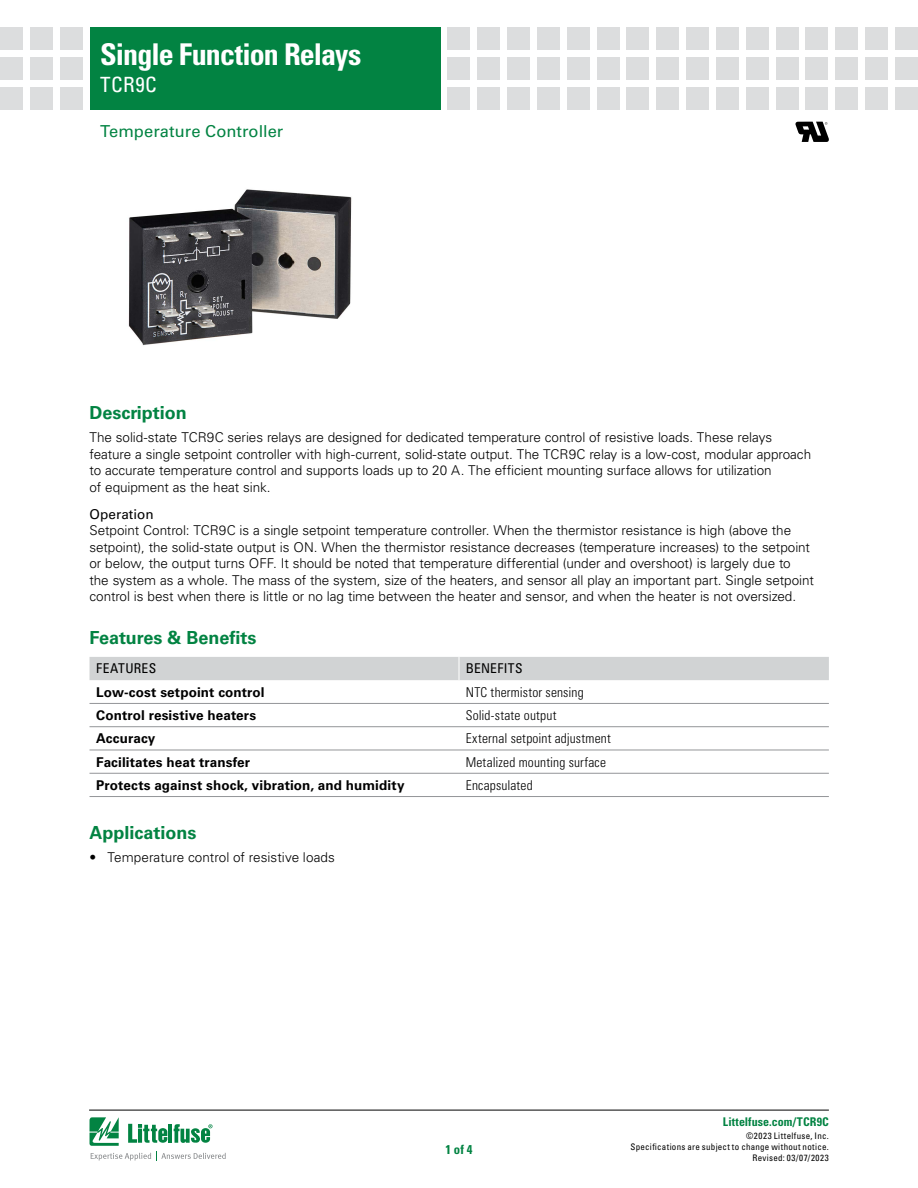
<style>
.page{position:relative;width:918px;height:1188px;background:#fff}
.page>*{position:absolute;margin:0;border:0;box-sizing:border-box;transform-origin:0 0}
.t1{font:700 condensed 30px "Univers LT Std";letter-spacing:-.03em;color:#fff}
.t2{font:condensed 21px "Univers LT Std";letter-spacing:.02em;color:#fff}
.FACTS_HEAD{font:700 18px "Univers LT Std";color:#028342}
.PRODUCT_SUBHEAD{font:16.5px "Univers LT Std";color:#028342}
.Body_1{font:300 13.5px/16.5px "Univers LT Std";letter-spacing:-.005em;color:#000}
.Feature_column_text{font:700 13.5px "Univers LT Std";letter-spacing:.01em;color:#000}
.Benefit_column_text{font:300 condensed 13.5px "Univers LT Std";letter-spacing:.015em;color:#000}
.F___B_header_text{font:condensed 13.5px "Univers LT Std";letter-spacing:.025em;color:#000}
.t3{font:700 condensed 12.75px "Univers LT Std";color:#028342}
.t4{font:700 condensed 12px "Univers LT Std";letter-spacing:.005em;color:#028342}
.t5{font:condensed 9px/10.8px "Univers LT Std";letter-spacing:.03em;color:#000;text-align:right}
.s1{font-weight:400}
</style>
<div class="page">
<hr style="left:89px;top:1110px;width:740px;height:1px;background:#000">
<div style="left:90px;top:27px;width:351px;height:82px;background:#028342"></div>
<div style="left:60px;top:27px;width:23px;height:23px;background:#dcddde"></div>
<div style="left:60px;top:57px;width:23px;height:23px;background:#dcddde"></div>
<div style="left:60px;top:87px;width:23px;height:22px;background:#dcddde"></div>
<div style="left:30px;top:27px;width:23px;height:23px;background:#dcddde"></div>
<div style="left:30px;top:57px;width:23px;height:23px;background:#dcddde"></div>
<div style="left:30px;top:87px;width:23px;height:22px;background:#dcddde"></div>
<div style="left:0;top:27px;width:23px;height:23px;background:#dcddde"></div>
<div style="left:0;top:57px;width:23px;height:23px;background:#dcddde"></div>
<div style="left:0;top:87px;width:23px;height:22px;background:#dcddde"></div>
<div style="left:448px;top:27px;width:22px;height:23px;background:#dcddde"></div>
<div style="left:448px;top:57px;width:22px;height:23px;background:#dcddde"></div>
<div style="left:448px;top:87px;width:22px;height:22px;background:#dcddde"></div>
<div style="left:477px;top:27px;width:23px;height:23px;background:#dcddde"></div>
<div style="left:477px;top:57px;width:23px;height:23px;background:#dcddde"></div>
<div style="left:477px;top:87px;width:23px;height:22px;background:#dcddde"></div>
<div style="left:507px;top:27px;width:23px;height:23px;background:#dcddde"></div>
<div style="left:507px;top:57px;width:23px;height:23px;background:#dcddde"></div>
<div style="left:507px;top:87px;width:23px;height:22px;background:#dcddde"></div>
<div style="left:537px;top:27px;width:23px;height:23px;background:#dcddde"></div>
<div style="left:537px;top:57px;width:23px;height:23px;background:#dcddde"></div>
<div style="left:537px;top:87px;width:23px;height:22px;background:#dcddde"></div>
<div style="left:567px;top:27px;width:23px;height:23px;background:#dcddde"></div>
<div style="left:567px;top:57px;width:23px;height:23px;background:#dcddde"></div>
<div style="left:567px;top:87px;width:23px;height:22px;background:#dcddde"></div>
<div style="left:597px;top:27px;width:23px;height:23px;background:#dcddde"></div>
<div style="left:597px;top:57px;width:23px;height:23px;background:#dcddde"></div>
<div style="left:597px;top:87px;width:23px;height:22px;background:#dcddde"></div>
<div style="left:627px;top:27px;width:22px;height:23px;background:#dcddde"></div>
<div style="left:627px;top:57px;width:22px;height:23px;background:#dcddde"></div>
<div style="left:627px;top:87px;width:22px;height:22px;background:#dcddde"></div>
<div style="left:656px;top:27px;width:23px;height:23px;background:#dcddde"></div>
<div style="left:656px;top:57px;width:23px;height:23px;background:#dcddde"></div>
<div style="left:656px;top:87px;width:23px;height:22px;background:#dcddde"></div>
<div style="left:686px;top:27px;width:23px;height:23px;background:#dcddde"></div>
<div style="left:686px;top:57px;width:23px;height:23px;background:#dcddde"></div>
<div style="left:686px;top:87px;width:23px;height:22px;background:#dcddde"></div>
<div style="left:716px;top:27px;width:23px;height:23px;background:#dcddde"></div>
<div style="left:716px;top:57px;width:23px;height:23px;background:#dcddde"></div>
<div style="left:716px;top:87px;width:23px;height:22px;background:#dcddde"></div>
<div style="left:746px;top:27px;width:23px;height:23px;background:#dcddde"></div>
<div style="left:746px;top:57px;width:23px;height:23px;background:#dcddde"></div>
<div style="left:746px;top:87px;width:23px;height:22px;background:#dcddde"></div>
<div style="left:805px;top:27px;width:23px;height:23px;background:#dcddde"></div>
<div style="left:805px;top:57px;width:23px;height:23px;background:#dcddde"></div>
<div style="left:805px;top:87px;width:23px;height:22px;background:#dcddde"></div>
<div style="left:776px;top:27px;width:22px;height:23px;background:#dcddde"></div>
<div style="left:776px;top:57px;width:22px;height:23px;background:#dcddde"></div>
<div style="left:776px;top:87px;width:22px;height:22px;background:#dcddde"></div>
<div style="left:835px;top:27px;width:23px;height:23px;background:#dcddde"></div>
<div style="left:835px;top:57px;width:23px;height:23px;background:#dcddde"></div>
<div style="left:835px;top:87px;width:23px;height:22px;background:#dcddde"></div>
<div style="left:865px;top:27px;width:23px;height:23px;background:#dcddde"></div>
<div style="left:865px;top:57px;width:23px;height:23px;background:#dcddde"></div>
<div style="left:865px;top:87px;width:23px;height:22px;background:#dcddde"></div>
<div style="left:895px;top:27px;width:23px;height:23px;background:#dcddde"></div>
<div style="left:895px;top:57px;width:23px;height:23px;background:#dcddde"></div>
<div style="left:895px;top:87px;width:23px;height:22px;background:#dcddde"></div>
<svg style="left:90px;top:1117px;width:136px;height:44px"></svg>
<hr style="left:90px;top:703px;width:369px;height:1px;background:#939598">
<div style="left:90px;top:657px;width:739px;height:23px;background:#d1d3d4"></div>
<hr style="left:459px;top:703px;width:370px;height:1px;background:#939598">
<hr style="left:90px;top:726px;width:369px;height:1px;background:#939598">
<hr style="left:459px;top:726px;width:370px;height:1px;background:#939598">
<hr style="left:90px;top:750px;width:369px;height:1px;background:#939598">
<hr style="left:459px;top:750px;width:370px;height:1px;background:#939598">
<hr style="left:90px;top:773px;width:369px;height:1px;background:#939598">
<hr style="left:459px;top:773px;width:370px;height:1px;background:#939598">
<hr style="left:90px;top:796px;width:369px;height:1px;background:#939598">
<hr style="left:459px;top:796px;width:370px;height:1px;background:#939598">
<svg style="left:795px;top:122px;width:34px;height:20px"></svg>
<img style="left:128px;top:189px;width:224px;height:157px">
<h1 class="t1" style="left:100px;top:36px;width:263px">Single Function Relays</h1>
<h2 class="t2" style="left:100px;top:71px;width:58px">TCR9C</h2>
<p class="PRODUCT_SUBHEAD" style="left:100px;top:122px;width:185px">Temperature Controller</p>
<p class="FACTS_HEAD" style="left:90px;top:402px;width:99px">Description</p>
<p class="Body_1" style="left:90px;top:429px;width:723px">The solid-state TCR9C series relays are designed for dedicated temperature control of resistive loads. These relays feature a single setpoint controller with high-current, solid-state output. The TCR9C relay is a low-cost, modular approach to accurate temperature control and supports loads up to 20 A. The efficient mounting surface allows for utilization<br>of equipment as the heat sink.</p>
<p class="Body_1" style="left:90px;top:506px;width:726px"><span class="s1">Operation<br></span>Setpoint Control: TCR9C is a single setpoint temperature controller. When the thermistor resistance is high (above the setpoint), the solid-state output is ON. When the thermistor resistance decreases (temperature increases) to the setpoint or below, the output turns OFF. It should be noted that temperature differential (under and overshoot) is largely due to<br>the system as a whole. The mass of the system, size of the heaters, and sensor all play an important part. Single setpoint control is best when there is little or no lag time between the heater and sensor, and when the heater is not oversized.</p>
<p class="FACTS_HEAD" style="left:90px;top:627px;width:168px">Features &amp; Benefits</p>
<p class="F___B_header_text" style="left:96px;top:660px;width:61px">FEATURES</p>
<p class="F___B_header_text" style="left:466px;top:660px;width:58px">BENEFITS</p>
<p class="Feature_column_text" style="left:96px;top:684px;width:170px">Low-cost setpoint control</p>
<p class="Benefit_column_text" style="left:466px;top:684px;width:119px">NTC thermistor sensing</p>
<p class="Feature_column_text" style="left:96px;top:707px;width:161px">Control resistive heaters</p>
<p class="Benefit_column_text" style="left:466px;top:707px;width:92px">Solid-state output</p>
<p class="Feature_column_text" style="left:96px;top:731px;width:61px">Accuracy</p>
<p class="Benefit_column_text" style="left:466px;top:730px;width:147px">External setpoint adjustment</p>
<p class="Feature_column_text" style="left:96px;top:754px;width:155px">Facilitates heat transfer</p>
<p class="Benefit_column_text" style="left:466px;top:754px;width:142px">Metalized mounting surface</p>
<p class="Feature_column_text" style="left:96px;top:777px;width:310px">Protects against shock, vibration, and humidity</p>
<p class="Benefit_column_text" style="left:466px;top:777px;width:69px">Encapsulated</p>
<p class="FACTS_HEAD" style="left:90px;top:822px;width:109px">Applications</p>
<p class="Body_1" style="left:90px;top:849px;width:247px">• Temperature control of resistive loads</p>
<p class="t3" style="left:445px;top:1142px;width:29px">1 of 4</p>
<p class="t4" style="left:723px;top:1115px;width:107px">Littelfuse.com/TCR9C</p>
<p class="t5" style="left:631px;top:1131px;width:200px">©2023 Littelfuse, Inc.<br>Specifications are subject to change without notice.<br>Revised: 03/07/2023</p>
</div>
